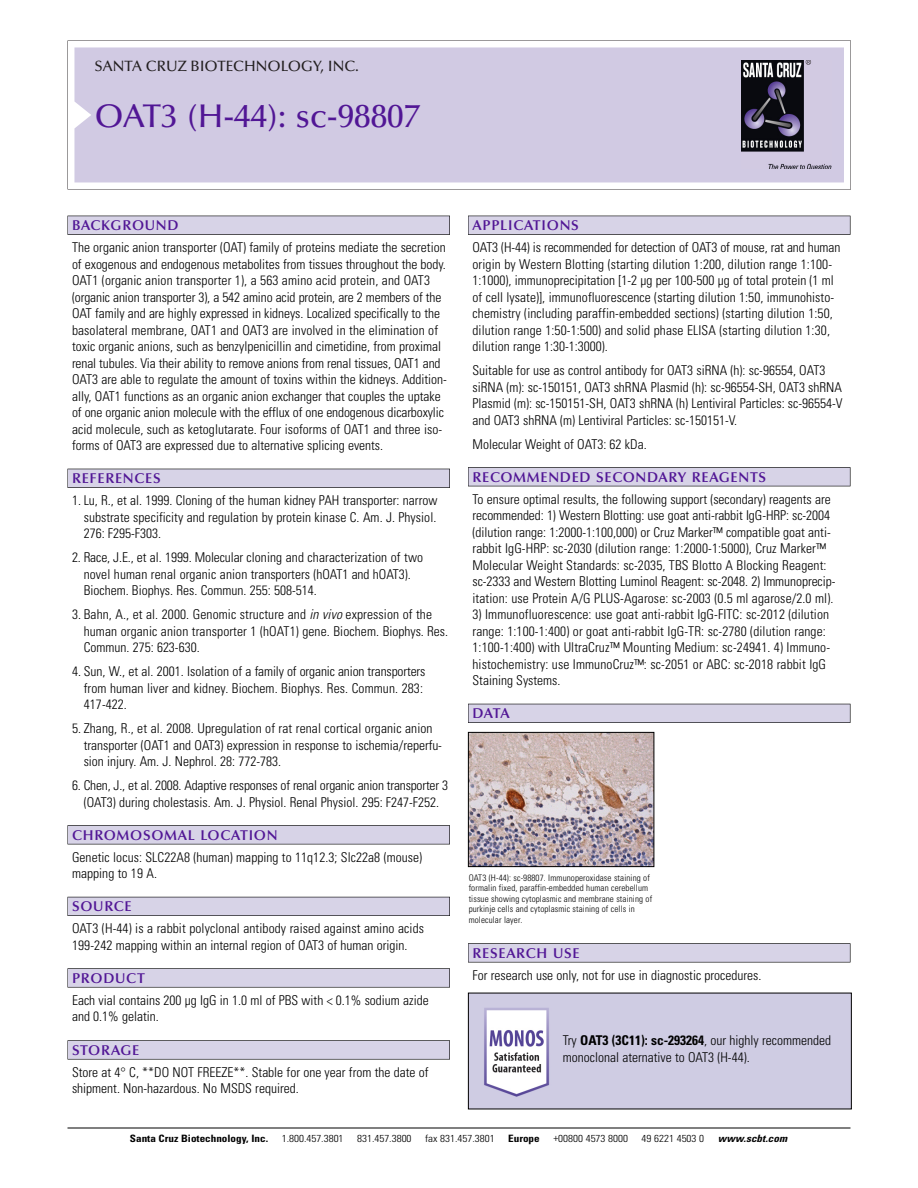
<style>
.page{position:relative;width:918px;height:1188px;background:#fff}
.page>*{position:absolute;margin:0;border:0;box-sizing:border-box;transform-origin:0 0}
.t1{font:500 33px "Optima";color:#511695}
.t2{font:500 15px "Optima";color:#231f20}
.t3{font:600 14.25px "Optima";letter-spacing:.05em;color:#511695}
.t4{font:300 condensed 13.5px/16.5px "Univers";color:#000}
.t5{font:300 condensed 10.2px "Univers";color:#000;scale:1.1 1}
.t6{font:700 condensed 10.2px "Univers";color:#000;scale:1.1 1}
.t7{font:italic 700 condensed 10.2px "Univers";letter-spacing:.005em;color:#000;scale:1.1 1}
.t8{font:300 condensed 9px/10.5px "Univers";letter-spacing:.015em;color:#000}
.s1{font-style:italic}
.s2{font-weight:700}
</style>
<div class="page">
<svg style="left:68px;top:40px;width:783px;height:149px"></svg>
<div style="left:74px;top:47px;width:770px;height:135px;background:#d1cae3"></div>
<img style="left:741px;top:60px;width:90px;height:108px">
<div style="left:68px;top:216px;width:382px;height:19px;background:#525155"></div>
<div style="left:68px;top:216px;width:381px;height:18px;background:#d7d3e7"></div>
<div style="left:68px;top:469px;width:382px;height:19px;background:#515055"></div>
<div style="left:68px;top:469px;width:381px;height:18px;background:#d7d3e7"></div>
<div style="left:68px;top:825px;width:382px;height:19px;background:#545357"></div>
<div style="left:68px;top:826px;width:381px;height:18px;background:#d7d3e7"></div>
<div style="left:68px;top:897px;width:382px;height:19px;background:#54535a"></div>
<div style="left:68px;top:897px;width:381px;height:18px;background:#d7d3e7"></div>
<svg style="left:68px;top:968px;width:382px;height:20px"></svg>
<div style="left:68px;top:969px;width:381px;height:18px;background:#d7d3e7"></div>
<svg style="left:68px;top:1040px;width:382px;height:20px"></svg>
<div style="left:68px;top:1041px;width:381px;height:18px;background:#d7d3e7"></div>
<div style="left:468px;top:216px;width:382px;height:19px;background:#525155"></div>
<div style="left:468px;top:216px;width:382px;height:18px;background:#d7d3e7"></div>
<div style="left:468px;top:467px;width:382px;height:19px;background:#525155"></div>
<div style="left:468px;top:468px;width:382px;height:18px;background:#d7d3e7"></div>
<div style="left:468px;top:704px;width:382px;height:19px;background:#525158"></div>
<div style="left:468px;top:704px;width:382px;height:18px;background:#d7d3e7"></div>
<div style="left:468px;top:943px;width:382px;height:19px;background:#575759"></div>
<div style="left:468px;top:944px;width:382px;height:18px;background:#d7d3e7"></div>
<hr style="left:68px;top:1128px;width:782px;height:1px;background:#000">
<img style="left:470px;top:734px;width:182px;height:131px">
<div style="left:468px;top:732px;width:186px;height:135px;border:1px solid #000"></div>
<img style="left:470px;top:995px;width:380px;height:112px">
<p class="t2" style="left:94px;top:61px;width:266px">SANTA CRUZ BIOTECHNOLOGY, INC.</p>
<h1 class="t1" style="left:94px;top:103px;width:327px">OAT3 (H-44): sc-98807</h1>
<p class="t3" style="left:72px;top:219px;width:108px">BACKGROUND</p>
<p class="t4" style="left:72px;top:240px;width:377px">The organic anion transporter (OAT) family of proteins mediate the secretion of exogenous and endogenous metabolites from tissues throughout the body.<br>OAT1 (organic anion transporter 1), a 563 amino acid protein, and OAT3 (organic anion transporter 3), a 542 amino acid protein, are 2 members of the OAT family and are highly expressed in kidneys. Localized specifically to the basolateral membrane, OAT1 and OAT3 are involved in the elimination of toxic organic anions, such as benzylpenicillin and cimetidine, from proximal renal tubules. Via their ability to remove anions from renal tissues, OAT1 and OAT3 are able to regulate the amount of toxins within the kidneys. Addition&shy;ally, OAT1 functions as an organic anion exchanger that couples the uptake of one organic anion molecule with the efflux of one endogenous dicarboxylic acid molecule, such as ketoglutarate. Four isoforms of OAT1 and three iso&shy;forms of OAT3 are expressed due to alternative splicing events.</p>
<p class="t3" style="left:72px;top:473px;width:90px">REFERENCES</p>
<p class="t4" style="left:84px;top:493px;width:355px;text-align:justify;text-indent:-12px">1. Lu, R., et al. 1999. Cloning of the human kidney PAH transporter: narrow substrate specificity and regulation by protein kinase C. Am. J. Physiol.<br>276: F295-F303.</p>
<p class="t4" style="left:84px;top:550px;width:341px;text-indent:-12px">2. Race, J.E., et al. 1999. Molecular cloning and characterization of two novel human renal organic anion transporters (hOAT1 and hOAT3).<br>Biochem. Biophys. Res. Commun. 255: 508-514.</p>
<p class="t4" style="left:84px;top:607px;width:366px;text-indent:-12px">3. Bahn, A., et al. 2000. Genomic structure and <span class="s1">in vivo</span> expression of the human organic anion transporter 1 (hOAT1) gene. Biochem. Biophys. Res.<br>Commun. 275: 623-630.</p>
<p class="t4" style="left:84px;top:664px;width:343px;text-indent:-12px">4. Sun, W., et al. 2001. Isolation of a family of organic anion transporters from human liver and kidney. Biochem. Biophys. Res. Commun. 283:<br>417-422.</p>
<p class="t4" style="left:84px;top:721px;width:360px;text-indent:-12px">5. Zhang, R., et al. 2008. Upregulation of rat renal cortical organic anion transporter (OAT1 and OAT3) expression in response to ischemia/reperfu&shy;sion injury. Am. J. Nephrol. 28: 772-783.</p>
<p class="t4" style="left:72px;top:778px;width:378px;text-align:center">6. Chen, J., et al. 2008. Adaptive responses of renal organic anion transporter 3 (OAT3) during cholestasis. Am. J. Physiol. Renal Physiol. 295: F247-F252.</p>
<p class="t3" style="left:72px;top:829px;width:207px">CHROMOSOMAL LOCATION</p>
<p class="t4" style="left:72px;top:850px;width:352px">Genetic locus: SLC22A8 (human) mapping to 11q12.3; Slc22a8 (mouse) mapping to 19 A.</p>
<p class="t3" style="left:72px;top:901px;width:61px">SOURCE</p>
<p class="t4" style="left:72px;top:921px;width:354px">OAT3 (H-44) is a rabbit polyclonal antibody raised against amino acids<br>199-242 mapping within an internal region of OAT3 of human origin.</p>
<p class="t3" style="left:72px;top:972px;width:74px">PRODUCT</p>
<p class="t4" style="left:72px;top:993px;width:358px">Each vial contains 200 µg IgG in 1.0 ml of PBS with &lt; 0.1% sodium azide and 0.1% gelatin.</p>
<p class="t3" style="left:72px;top:1044px;width:69px">STORAGE</p>
<p class="t4" style="left:72px;top:1065px;width:358px">Store at 4° C, **DO NOT FREEZE**. Stable for one year from the date of shipment. Non-hazardous. No MSDS required.</p>
<p class="t3" style="left:473px;top:219px;width:108px">APPLICATIONS</p>
<p class="t4" style="left:473px;top:240px;width:369px">OAT3 (H-44) is recommended for detection of OAT3 of mouse, rat and human origin by Western Blotting (starting dilution 1:200, dilution range 1:100- 1:1000), immunoprecipitation [1-2 µg per 100-500 µg of total protein (1 ml of cell lysate)], immunofluorescence (starting dilution 1:50, immunohisto&shy;chemistry (including paraffin-embedded sections) (starting dilution 1:50, dilution range 1:50-1:500) and solid phase ELISA (starting dilution 1:30, dilution range 1:30-1:3000).</p>
<p class="t4" style="left:473px;top:363px;width:372px">Suitable for use as control antibody for OAT3 siRNA (h): sc-96554, OAT3 siRNA (m): sc-150151, OAT3 shRNA Plasmid (h): sc-96554-SH, OAT3 shRNA Plasmid (m): sc-150151-SH, OAT3 shRNA (h) Lentiviral Particles: sc-96554-V and OAT3 shRNA (m) Lentiviral Particles: sc-150151-V.</p>
<p class="t4" style="left:473px;top:437px;width:176px">Molecular Weight of OAT3: 62 kDa.</p>
<p class="t3" style="left:473px;top:471px;width:295px">RECOMMENDED SECONDARY REAGENTS</p>
<p class="t4" style="left:473px;top:492px;width:364px">To ensure optimal results, the following support (secondary) reagents are recommended: 1) Western Blotting: use goat anti-rabbit IgG-HRP: sc-2004 (dilution range: 1:2000-1:100,000) or Cruz Marker™ compatible goat anti&shy;rabbit IgG-HRP: sc-2030 (dilution range: 1:2000-1:5000), Cruz Marker™ Molecular Weight Standards: sc-2035, TBS Blotto A Blocking Reagent: sc-2333 and Western Blotting Luminol Reagent: sc-2048. 2) Immunoprecip&shy;itation: use Protein A/G PLUS-Agarose: sc-2003 (0.5 ml agarose/2.0 ml).</p>
<p class="t4" style="left:473px;top:607px;width:359px">3) Immunofluorescence: use goat anti-rabbit IgG-FITC: sc-2012 (dilution range: 1:100-1:400) or goat anti-rabbit IgG-TR: sc-2780 (dilution range:<br>1:100-1:400) with UltraCruz™ Mounting Medium: sc-24941. 4) Immuno&shy;histochemistry: use ImmunoCruz™: sc-2051 or ABC: sc-2018 rabbit IgG Staining Systems.</p>
<p class="t3" style="left:473px;top:708px;width:39px">DATA</p>
<p class="t8" style="left:469px;top:873px;width:185px">OAT3 (H-44): sc-98807. Immunoperoxidase staining of formalin fixed, paraffin-embedded human cerebellum tissue showing cytoplasmic and membrane staining of purkinje cells and cytoplasmic staining of cells in molecular layer.</p>
<p class="t3" style="left:473px;top:947px;width:109px">RESEARCH USE</p>
<p class="t4" style="left:473px;top:968px;width:290px">For research use only, not for use in diagnostic procedures.</p>
<p class="t4" style="left:563px;top:1034px;width:270px">Try <span class="s2">OAT3 (3C11): sc-293264</span>, our highly recommended monoclonal aternative to OAT3 (H-44).</p>
<p class="t6" style="left:130px;top:1135px;width:127px">Santa Cruz Biotechnology, Inc.</p>
<p class="t5" style="left:282px;top:1135px;width:58px">1.800.457.3801</p>
<p class="t5" style="left:357px;top:1135px;width:51px">831.457.3800</p>
<p class="t5" style="left:425px;top:1135px;width:65px">fax 831.457.3801</p>
<p class="t6" style="left:508px;top:1135px;width:30px">Europe</p>
<p class="t5" style="left:553px;top:1135px;width:69px">+00800 4573 8000</p>
<p class="t5" style="left:642px;top:1135px;width:58px">49 6221 4503 0</p>
<p class="t7" style="left:718px;top:1135px;width:64px">www.scbt.com</p>
</div>
